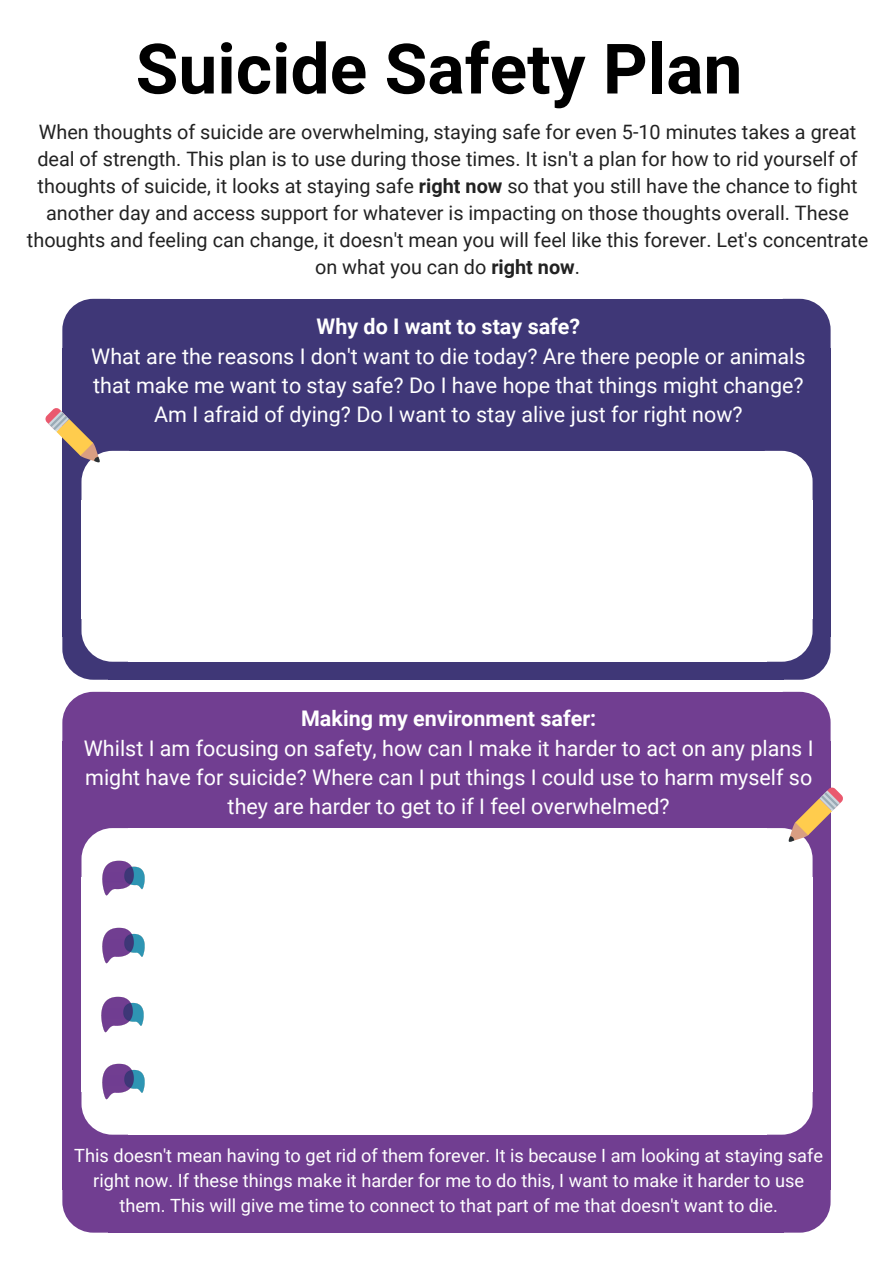
<style>
.page{position:relative;width:893px;height:1263px;background:#fff}
.page>*{position:absolute;margin:0;border:0;box-sizing:border-box;transform-origin:0 0}
.t1{font:700 69.6px "Roboto";color:#000}
.t2{font:21.45px/29.2px "Roboto";color:#fff;text-align:center}
.t3{font:700 21.45px "Roboto";color:#fff}
.t4{font:19.8px/27px "Roboto";color:#222;text-align:center}
.t5{font:18.15px/24.8px "Roboto";color:#fff;text-align:center}
.s1{font-weight:700}
</style>
<div class="page">
<svg style="left:784px;top:299px;width:47px;height:49px;background:#514a84"></svg>
<div style="left:783px;top:348px;width:48px;height:289px;background:#3f3777"></div>
<div style="left:109px;top:348px;width:675px;height:289px;background:#3f3777"></div>
<div style="left:109px;top:299px;width:675px;height:51px;background:#3f3777"></div>
<svg style="left:62px;top:299px;width:47px;height:49px;background:#514a83"></svg>
<div style="left:62px;top:348px;width:48px;height:289px;background:#3f3777"></div>
<div style="left:109px;top:635px;width:675px;height:45px;background:#3f3777"></div>
<svg style="left:766px;top:451px;width:47px;height:49px;background:#ecebf1"></svg>
<div style="left:765px;top:500px;width:48px;height:118px;background:#fff"></div>
<div style="left:128px;top:500px;width:638px;height:118px;background:#fff"></div>
<div style="left:128px;top:451px;width:638px;height:51px;background:#fff"></div>
<div style="left:81px;top:500px;width:48px;height:118px;background:#fff"></div>
<div style="left:128px;top:617px;width:638px;height:45px;background:#fff"></div>
<svg style="left:62px;top:618px;width:66px;height:62px"></svg>
<svg style="left:766px;top:618px;width:65px;height:62px"></svg>
<svg style="left:45px;top:408px;width:84px;height:92px"></svg>
<svg style="left:784px;top:692px;width:47px;height:49px;background:#7e509b"></svg>
<div style="left:783px;top:741px;width:48px;height:448px;background:#713e91"></div>
<div style="left:109px;top:741px;width:675px;height:448px;background:#713e91"></div>
<div style="left:109px;top:692px;width:675px;height:51px;background:#713e91"></div>
<svg style="left:62px;top:692px;width:47px;height:49px;background:#7e509b"></svg>
<div style="left:62px;top:741px;width:48px;height:448px;background:#713e91"></div>
<div style="left:109px;top:1188px;width:675px;height:44px;background:#713e91"></div>
<svg style="left:62px;top:1189px;width:47px;height:43px;background:#7f519c"></svg>
<svg style="left:784px;top:1189px;width:47px;height:43px;background:#7f519c"></svg>
<div style="left:765px;top:877px;width:48px;height:214px;background:#fff"></div>
<div style="left:128px;top:877px;width:638px;height:214px;background:#fff"></div>
<div style="left:128px;top:828px;width:638px;height:51px;background:#fff"></div>
<svg style="left:81px;top:828px;width:47px;height:49px;background:#ece5f0"></svg>
<div style="left:81px;top:877px;width:48px;height:214px;background:#fff"></div>
<div style="left:128px;top:1090px;width:638px;height:45px;background:#fff"></div>
<svg style="left:81px;top:1091px;width:47px;height:44px;background:#eae2ee"></svg>
<svg style="left:766px;top:1091px;width:47px;height:44px;background:#eee8f2"></svg>
<svg style="left:766px;top:787px;width:77px;height:90px"></svg>
<img style="left:101px;top:858px;width:44px;height:38px">
<img style="left:102px;top:927px;width:43px;height:37px">
<img style="left:101px;top:996px;width:43px;height:37px">
<img style="left:101px;top:1063px;width:44px;height:43px">
<h1 class="t1" style="left:136px;top:29px;width:608px">Suicide Safety Plan</h1>
<p class="t4" style="left:27px;top:118px;width:843px">When thoughts of suicide are overwhelming, staying safe for even 5-10 minutes takes a great deal of strength. This plan is to use during those times. It isn't a plan for how to rid yourself of thoughts of suicide, it looks at staying safe <span class="s1">right now</span> so that you still have the chance to fight another day and access support for whatever is impacting on those thoughts overall. These thoughts and feeling can change, it doesn't mean you will feel like this forever. Let's concentrate on what you can do <span class="s1">right now</span>.</p>
<p class="t3" style="left:316px;top:315px;width:265px">Why do I want to stay safe?</p>
<p class="t2" style="left:91px;top:342px;width:716px">What are the reasons I don't want to die today? Are there people or animals that make me want to stay safe? Do I have hope that things might change?<br>Am I afraid of dying? Do I want to stay alive just for right now?</p>
<p class="t3" style="left:301px;top:706px;width:297px">Making my environment safer:</p>
<p class="t2" style="left:84px;top:734px;width:731px">Whilst I am focusing on safety, how can I make it harder to act on any plans I might have for suicide? Where can I put things I could use to harm myself so they are harder to get to if I feel overwhelmed?</p>
<p class="t5" style="left:74px;top:1143px;width:750px">This doesn't mean having to get rid of them forever. It is because I am looking at staying safe right now. If these things make it harder for me to do this, I want to make it harder to use them. This will give me time to connect to that part of me that doesn't want to die.</p>
</div>
